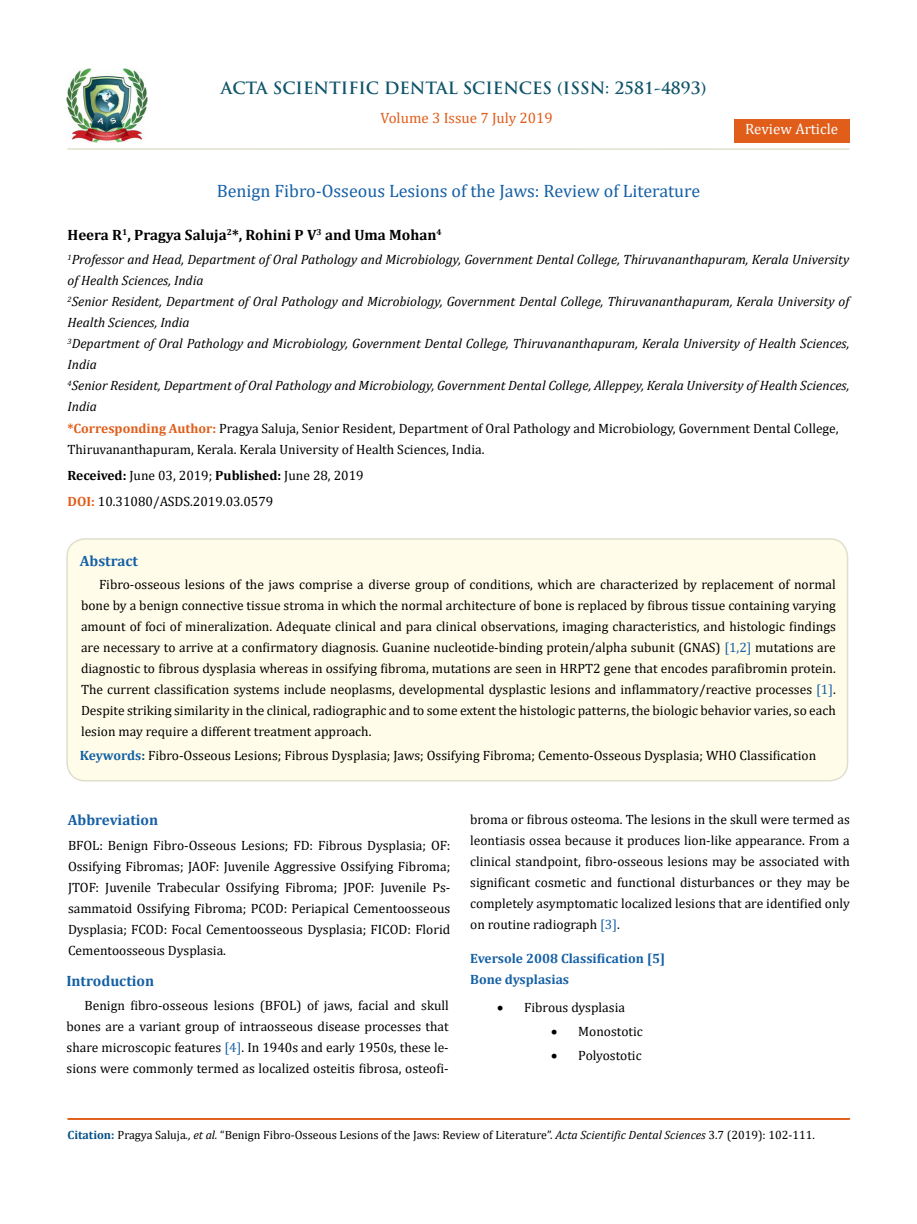
<style>
.page{position:relative;width:917px;height:1224px;background:#fff}
.page>*{position:absolute;margin:0;border:0;box-sizing:border-box;transform-origin:0 0}
.t1{font:18px "Cambria";color:#1560a6}
.t2{font:700 16.5px "Trajan Pro";color:#0e546a}
.t3{font:700 15px "Cambria";color:#000}
.t4{font:700 15px "Cambria";color:#1560a6}
.t5{font:15px "Cambria";color:#e05d1a}
.t6{font:15px "Cambria";color:#fff}
.t7{font:13.5px/21px "Cambria";color:#000;text-align:justify}
.t8{font:italic 13.5px/21.1px "Cambria";color:#000}
.t9{font:700 13.5px "Cambria";color:#1560a6}
.t10{font:12px "Cambria";color:#000}
.s1{font-weight:700;font-style:normal;color:#e05d1a}
.s2{font-style:normal}
.s3{font-weight:700}
.s4{font-weight:700;color:#e05d1a}
.s5{color:#1560a6}
.s6{font-weight:700;color:#1560a6}
.s7{font-weight:700;color:#0e546a}
.s8{font-weight:700;color:#035089}
.s9{font-style:italic}
</style>
<div class="page">
<img style="left:67px;top:68px;width:80px;height:74px">
<div style="left:734px;top:119px;width:115px;height:23px;background:#e05d1a"></div>
<div style="left:67px;top:539px;width:780px;height:242px;background:#fffde9;border-radius:18px"></div>
<div style="left:66px;top:538px;width:782px;height:243px;border:2px solid #e0dfcd;border-radius:18px"></div>
<hr style="left:67px;top:148px;width:782px;height:2px;background:#e0dfcd">
<div style="left:67px;top:1119px;width:782px;height:1px;border:1px solid #e05d1a"></div>
<p class="t2" style="left:221px;top:77px;width:487px">ACTA SCIENTIFIC DENTAL SCIENCES (ISSN: 2581-4893)</p>
<p class="t5" style="left:380px;top:109px;width:174px">Volume 3 Issue 7 July 2019</p>
<p class="t6" style="left:745px;top:120px;width:94px">Review Article</p>
<h1 class="t1" style="left:217px;top:180px;width:485px">Benign Fibro-Osseous Lesions of the Jaws: Review of Literature</h1>
<p class="t3" style="left:67px;top:225px;width:376px">Heera R<sup>1</sup>, Pragya Saluja<sup>2</sup>*, Rohini P V<sup>3</sup> and Uma Mohan<sup>4</sup></p>
<p class="t8" style="left:67px;top:249px;width:783px"><sup>1</sup>Professor and Head, Department of Oral Pathology and Microbiology, Government Dental College, Thiruvananthapuram, Kerala University of Health Sciences, India<br><sup>2</sup>Senior Resident, Department of Oral Pathology and Microbiology, Government Dental College, Thiruvananthapuram, Kerala University of Health Sciences, India<br><sup>3</sup>Department of Oral Pathology and Microbiology, Government Dental College, Thiruvananthapuram, Kerala University of Health Sciences, India<br><sup>4</sup>Senior Resident, Department of Oral Pathology and Microbiology, Government Dental College, Alleppey, Kerala University of Health Sciences, India<br><span class="s1">*Corresponding Author:</span> <span class="s2">Pragya Saluja, Senior Resident, Department of Oral Pathology and Microbiology, Government Dental College, Thiruvananthapuram, Kerala. Kerala University of Health Sciences, India.</span></p>
<p class="t7" style="left:67px;top:465px;width:297px"><span class="s3">Received:</span> June 03, 2019; <span class="s3">Published:</span> June 28, 2019</p>
<p class="t7" style="left:67px;top:491px;width:207px"><span class="s4">DOI:</span> 10.31080/ASDS.2019.03.0579</p>
<p class="t4" style="left:80px;top:550px;width:60px">Abstract</p>
<p class="t7" style="left:81px;top:574px;width:756px;text-indent:18px">Fibro-osseous lesions of the jaws comprise a diverse group of conditions, which are characterized by replacement of normal bone by a benign connective tissue stroma in which the normal architecture of bone is replaced by fibrous tissue containing varying amount of foci of mineralization. Adequate clinical and para clinical observations, imaging characteristics, and histologic findings are necessary to arrive at a confirmatory diagnosis. Guanine nucleotide-binding protein/alpha subunit (GNAS) <span class="s5">[1,2]</span> mutations are diagnostic to fibrous dysplasia whereas in ossifying fibroma, mutations are seen in HRPT2 gene that encodes parafibromin protein.<br>The current classification systems include neoplasms, developmental dysplastic lesions and inflammatory/reactive processes <span class="s5">[1]</span>.<br>Despite striking similarity in the clinical, radiographic and to some extent the histologic patterns, the biologic behavior varies, so each lesion may require a different treatment approach.</p>
<p class="t7" style="left:80px;top:745px;width:737px"><span class="s6">Keywords</span><span class="s7">:</span> Fibro-Osseous Lesions; Fibrous Dysplasia; Jaws; Ossifying Fibroma; Cemento-Osseous Dysplasia; WHO Classification</p>
<p class="t4" style="left:68px;top:809px;width:92px">Abbreviation</p>
<p class="t7" style="left:68px;top:835px;width:384px">BFOL: Benign Fibro-Osseous Lesions; FD: Fibrous Dysplasia; OF:<br>Ossifying Fibromas; JAOF: Juvenile Aggressive Ossifying Fibroma; JTOF: Juvenile Trabecular Ossifying Fibroma; JPOF: Juvenile Ps&shy;sammatoid Ossifying Fibroma; PCOD: Periapical Cementoosseous Dysplasia; FCOD: Focal Cementoosseous Dysplasia; FICOD: Florid Cementoosseous Dysplasia.</p>
<p class="t4" style="left:66px;top:971px;width:89px">Introduction</p>
<p class="t7" style="left:66px;top:995px;width:384px;text-indent:18px">Benign fibro-osseous lesions (BFOL) of jaws, facial and skull bones are a variant group of intraosseous disease processes that share microscopic features <span class="s5">[4]</span>. In 1940s and early 1950s, these le&shy;sions were commonly termed as localized osteitis fibrosa, osteofi-</p>
<p class="t7" style="left:470px;top:808px;width:381px">broma or fibrous osteoma. The lesions in the skull were termed as leontiasis ossea because it produces lion-like appearance. From a clinical standpoint, fibro-osseous lesions may be associated with significant cosmetic and functional disturbances or they may be completely asymptomatic localized lesions that are identified only on routine radiograph <span class="s5">[3]</span>.</p>
<p class="t9" style="left:470px;top:949px;width:196px">Eversole 2008 Classification [5]</p>
<p class="t7" style="left:497px;top:996px;width:129px">• Fibrous dysplasia</p>
<p class="t7" style="left:551px;top:1020px;width:93px">• Monostotic</p>
<p class="t7" style="left:551px;top:1044px;width:92px">• Polyostotic</p>
<p class="t9" style="left:470px;top:970px;width:100px">Bone dysplasias</p>
<p class="t10" style="left:67px;top:1128px;width:748px"><span class="s8">Citation:</span> Pragya Saluja<span class="s9">., et al.</span> “Benign Fibro-Osseous Lesions of the Jaws: Review of Literature”. <span class="s9">Acta Scientific Dental Sciences</span> 3.7 (2019): 102-111.</p>
</div>
